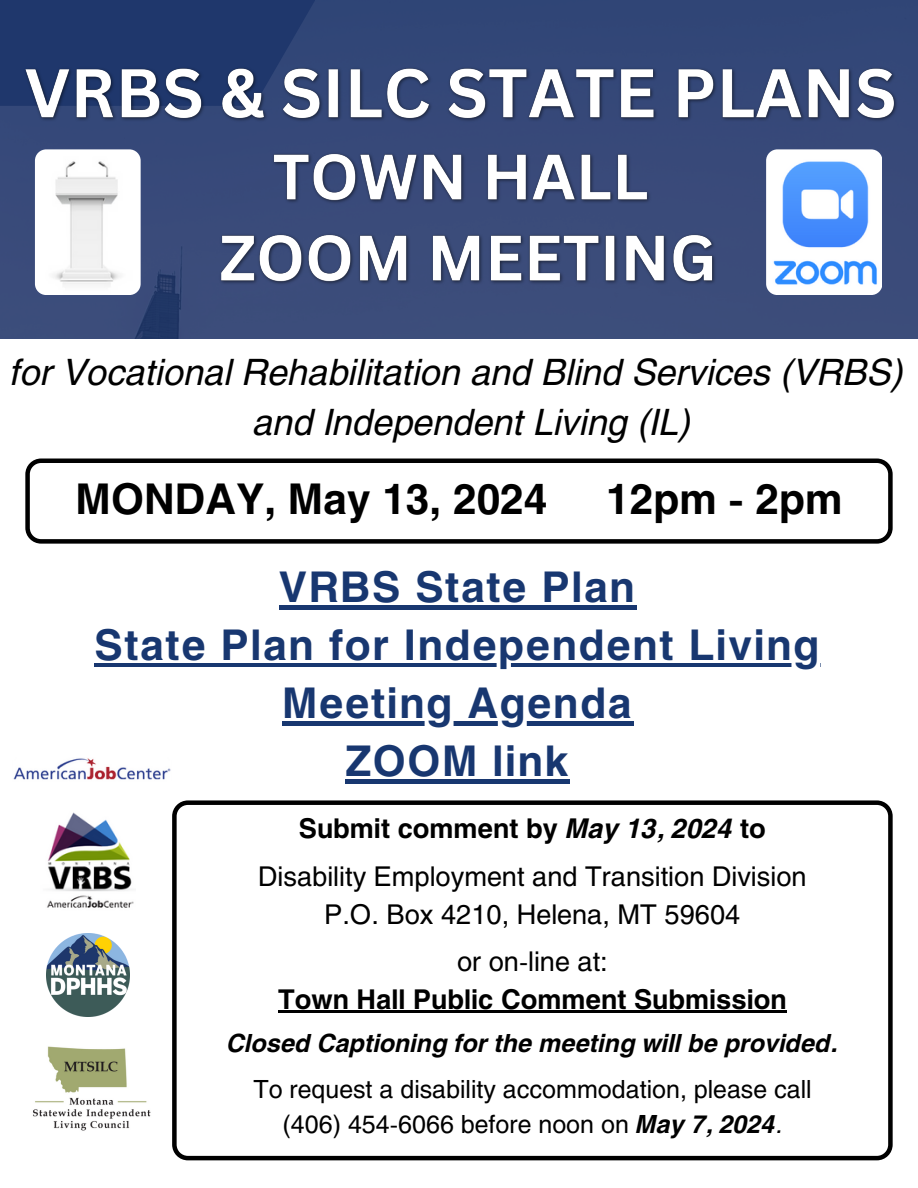
<style>
.page{position:relative;width:918px;height:1188px;background:#fff}
.page>*{position:absolute;margin:0;border:0;box-sizing:border-box;transform-origin:0 0}
.t1{font:700 42px/58.1px "Helios";letter-spacing:.04em;color:#183770;text-align:center}
.t2{font:700 42px "Helios";color:#000}
.t3{font:italic 36px/49.5px "Helios";color:#000}
.t4{font:27px/37.5px "Helios";color:#000;text-align:center}
.t5{font:700 27px "Helios";color:#000}
.t6{font:24.75px/34.8px "Helios";color:#000;text-align:center}
.t7{font:italic 700 24.75px "Helios";color:#000}
.s1{font-style:italic}
.s2{font-weight:700;font-style:italic}
</style>
<div class="page">
<img style="left:0;top:0;width:918px;height:339px">
<svg style="left:282px;top:721px;width:351px;height:4px"></svg>
<hr style="left:95px;top:663px;width:726px;height:4px;background:#183770">
<hr style="left:279px;top:605px;width:358px;height:4px;background:#183770">
<hr style="left:345px;top:779px;width:225px;height:4px;background:#183770">
<div style="left:0;top:0;width:314px;height:106px;background:#1f376c"></div>
<img style="left:18px;top:45px;width:883px;height:255px">
<svg style="left:25px;top:459px;width:868px;height:85px"></svg>
<img style="left:13px;top:758px;width:158px;height:22px">
<img style="left:47px;top:812px;width:87px;height:96px">
<img style="left:33px;top:1046px;width:118px;height:85px">
<img style="left:46px;top:933px;width:83px;height:83px">
<svg style="left:172px;top:800px;width:720px;height:360px"></svg>
<hr style="left:278px;top:1011px;width:509px;height:2px;background:#000">
<p class="t3" style="left:254px;top:347px;width:652px;text-indent:-243px">for Vocational Rehabilitation and Blind Services (VRBS) and Independent Living (IL)</p>
<p class="t2" style="left:76px;top:472px;width:473px">MONDAY, May 13, 2024</p>
<p class="t2" style="left:606px;top:472px;width:238px">12pm - 2pm</p>
<h1 class="t1" style="left:95px;top:558px;width:726px">VRBS State Plan<br>State Plan for Independent Living<br>Meeting Agenda<br>ZOOM link</h1>
<p class="t5" style="left:299px;top:811px;width:469px">Submit comment by <span class="s1">May 13, 2024</span> to</p>
<p class="t4" style="left:258px;top:857px;width:550px">Disability Employment and Transition Division<br>P.O. Box 4210, Helena, MT 59604</p>
<p class="t4" style="left:457px;top:942px;width:152px">or on-line at:</p>
<p class="t5" style="left:278px;top:982px;width:510px">Town Hall Public Comment Submission</p>
<p class="t7" style="left:227px;top:1028px;width:612px">Closed Captioning for the meeting will be provided.</p>
<p class="t6" style="left:253px;top:1071px;width:560px">To request a disability accommodation, please call (406) 454-6066 before noon on <span class="s2">May 7, 2024</span><span class="s1">.</span></p>
</div>
